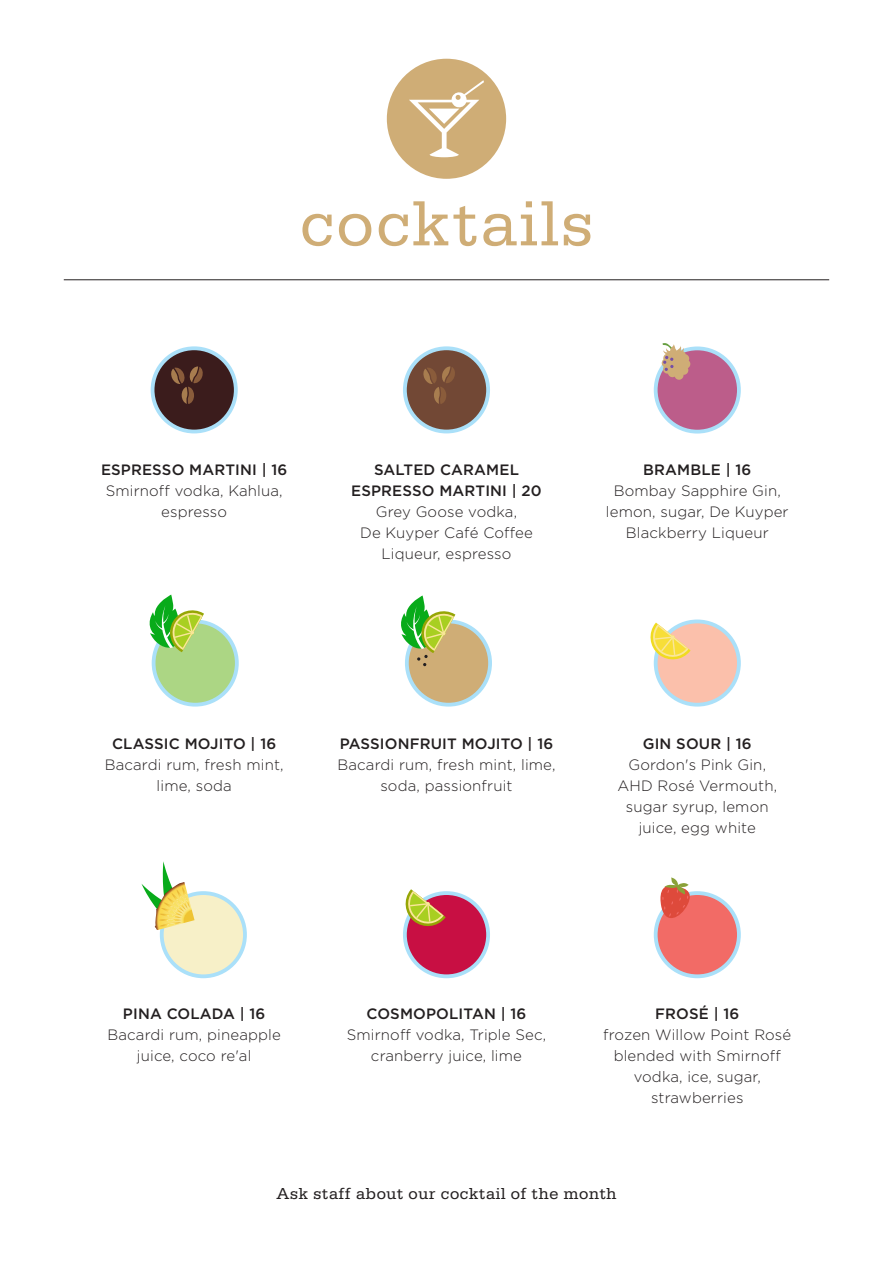
<style>
.page{position:relative;width:893px;height:1263px;background:#fff}
.page>*{position:absolute;margin:0;border:0;box-sizing:border-box;transform-origin:0 0}
.Body{font:66px "Serifa";letter-spacing:.04em;color:#cfad76}
.Body-2{font:16.5px "Serifa";letter-spacing:.04em;color:#231f20}
.Body-3{font:300 15px/21px "Gotham";letter-spacing:.01em;color:#231f20;text-align:center}
.s1{font-weight:500}
</style>
<div class="page">
<div style="left:656px;top:621px;width:83px;height:84px;background:#fbc0ab;border-radius:50%"></div>
<div style="left:654px;top:619px;width:87px;height:88px;border:4px solid #aae0f9;border-radius:50%"></div>
<div style="left:153px;top:348px;width:83px;height:83px;background:#3b1c1c;border-radius:50%"></div>
<div style="left:151px;top:346px;width:87px;height:87px;border:4px solid #aae0f9;border-radius:50%"></div>
<svg style="left:171px;top:366px;width:32px;height:38px"></svg>
<div style="left:656px;top:893px;width:83px;height:83px;background:#f26b66;border-radius:50%"></div>
<div style="left:654px;top:891px;width:87px;height:87px;border:4px solid #aae0f9;border-radius:50%"></div>
<svg style="left:657px;top:877px;width:37px;height:49px"></svg>
<div style="left:162px;top:893px;width:83px;height:83px;background:#f7f0c8;border-radius:50%"></div>
<div style="left:160px;top:891px;width:87px;height:87px;border:4px solid #aae0f9;border-radius:50%"></div>
<svg style="left:141px;top:861px;width:54px;height:69px"></svg>
<div style="left:154px;top:621px;width:83px;height:84px;background:#acd684;border-radius:50%"></div>
<div style="left:152px;top:619px;width:87px;height:88px;border:4px solid #aae0f9;border-radius:50%"></div>
<svg style="left:149px;top:594px;width:55px;height:58px"></svg>
<div style="left:405px;top:893px;width:83px;height:83px;background:#c80f43;border-radius:50%"></div>
<div style="left:403px;top:891px;width:87px;height:87px;border:4px solid #aae0f9;border-radius:50%"></div>
<svg style="left:403px;top:889px;width:43px;height:40px"></svg>
<div style="left:656px;top:348px;width:83px;height:84px;background:#bc5d8a;border-radius:50%"></div>
<div style="left:654px;top:346px;width:87px;height:88px;border:4px solid #aae0f9;border-radius:50%"></div>
<svg style="left:661px;top:343px;width:30px;height:37px"></svg>
<div style="left:405px;top:348px;width:83px;height:83px;background:#724835;border-radius:50%"></div>
<div style="left:403px;top:346px;width:87px;height:87px;border:4px solid #aae0f9;border-radius:50%"></div>
<svg style="left:423px;top:366px;width:32px;height:38px"></svg>
<div style="left:407px;top:621px;width:83px;height:84px;background:#cfad76;border-radius:50%"></div>
<div style="left:405px;top:619px;width:87px;height:88px;border:4px solid #aae0f9;border-radius:50%"></div>
<svg style="left:401px;top:595px;width:54px;height:71px"></svg>
<svg style="left:650px;top:623px;width:41px;height:39px"></svg>
<div style="left:387px;top:59px;width:119px;height:120px;background:#cfad76;border-radius:50%"></div>
<svg style="left:409px;top:80px;width:75px;height:77px"></svg>
<hr style="left:64px;top:279px;width:765px;height:1px;background:#231f20">
<p class="Body" style="left:300px;top:186px;width:294px">cocktails</p>
<p class="Body-3" style="left:101px;top:458px;width:188px"><span class="s1">ESPRESSO MARTINI | 16<br></span>Smirnoff vodka, Kahlua, espresso</p>
<p class="Body-3" style="left:351px;top:458px;width:192px"><span class="s1">SALTED CARAMEL<br>ESPRESSO MARTINI | 20<br></span>Grey Goose vodka,<br>De Kuyper Café Coffee<br>Liqueur, espresso</p>
<p class="Body-3" style="left:606px;top:458px;width:184px"><span class="s1">BRAMBLE | 16<br></span>Bombay Sapphire Gin, lemon, sugar, De Kuyper<br>Blackberry Liqueur</p>
<p class="Body-3" style="left:105px;top:733px;width:180px"><span class="s1">CLASSIC MOJITO | 16<br></span>Bacardi rum, fresh mint, lime, soda</p>
<p class="Body-3" style="left:337px;top:733px;width:220px"><span class="s1">PASSIONFRUIT MOJITO | 16<br></span>Bacardi rum, fresh mint, lime, soda, passionfruit</p>
<p class="Body-3" style="left:617px;top:733px;width:161px"><span class="s1">GIN SOUR | 16<br></span>Gordon's Pink Gin,<br>AHD Rosé Vermouth, sugar syrup, lemon juice, egg white</p>
<p class="Body-3" style="left:107px;top:1003px;width:175px"><span class="s1">PINA COLADA | 16<br></span>Bacardi rum, pineapple juice, coco re'al</p>
<p class="Body-3" style="left:603px;top:1003px;width:189px"><span class="s1">FROSÉ | 16<br></span>frozen Willow Point Rosé blended with Smirnoff vodka, ice, sugar, strawberries</p>
<p class="Body-3" style="left:347px;top:1003px;width:201px"><span class="s1">COSMOPOLITAN | 16<br></span>Smirnoff vodka, Triple Sec, cranberry juice, lime</p>
<p class="Body-2" style="left:276px;top:1184px;width:342px">Ask staff about our cocktail of the month</p>
</div>
